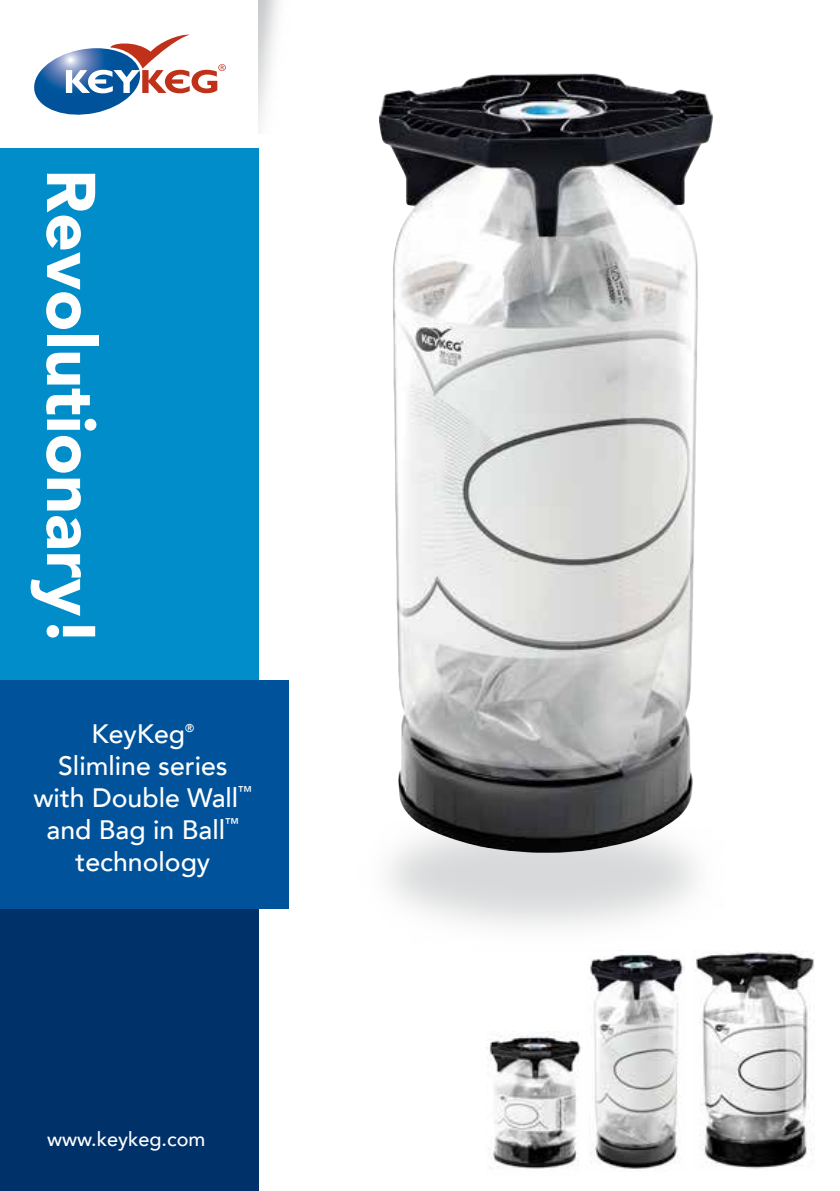
<style>
.page{position:relative;width:840px;height:1191px;background:#fff}
.page>*{position:absolute;margin:0;border:0;box-sizing:border-box;transform-origin:0 0}
.t1{font:900 68px "Avenir LT";color:#fff}
.t2{font:500 26.6px/32px "Avenir LT";color:#fff;text-align:center}
.t3{font:500 19.8px "Avenir LT";color:#fff}
.t4{font:500 11.4px "Avenir LT";color:#fff}
</style>
<div class="page">
<div style="left:0;top:901px;width:258px;height:290px;background:#003168"></div>
<div style="left:0;top:148px;width:258px;height:632px;background:#008dca"></div>
<div style="left:0;top:680px;width:288px;height:229px;background:#00539b"></div>
<img style="left:379px;top:73px;width:314px;height:780px">
<svg style="left:34px;top:34px;width:192px;height:81px"></svg>
<img style="left:486px;top:1031px;width:95px;height:138px">
<img style="left:589px;top:950px;width:95px;height:219px">
<img style="left:692px;top:950px;width:121px;height:219px">
<h1 class="t1" style="left:112px;top:169px;width:479px;rotate:90deg">Revolutionary!</h1>
<p class="t2" style="left:91px;top:718px;width:95px">KeyKeg</p>
<p class="t4" style="left:185px;top:721px;width:11px">®</p>
<p class="t2" style="left:33px;top:750px;width:220px">Slimline series with Double Wall<sup>™ </sup>and Bag in Ball<sup>™ </sup>technology</p>
<p class="t3" style="left:47px;top:1128px;width:160px">www.keykeg.com</p>
</div>
